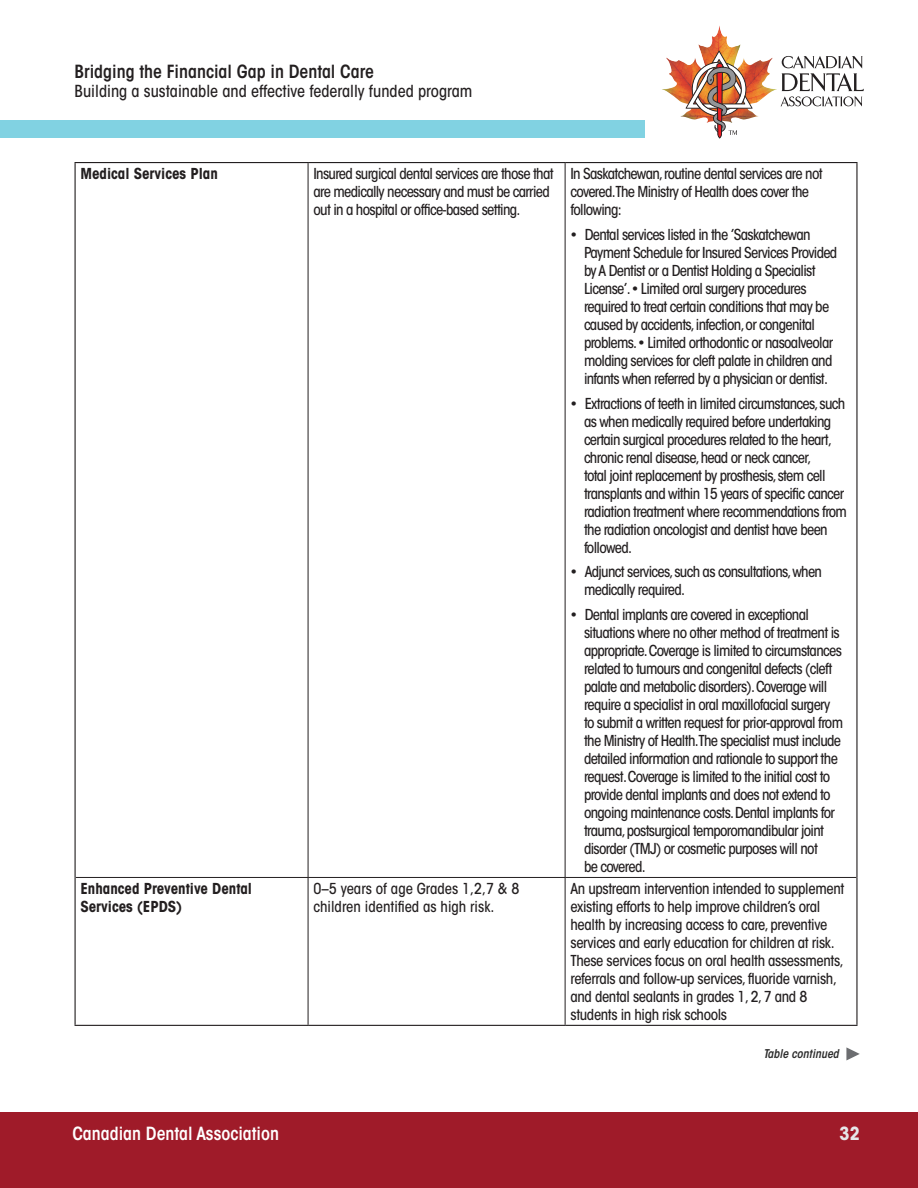
<style>
.page{position:relative;width:918px;height:1188px;background:#fff}
.page>*{position:absolute;margin:0;border:0;box-sizing:border-box;transform-origin:0 0}
.t1{font:600 condensed 18px "ITC Avant Garde Std";color:#231f20}
.t2{font:600 condensed 18px "ITC Avant Garde Std";color:#fff}
.t3{font:700 condensed 18px "ITC Avant Garde Std";color:#e6e7e9}
.t4{font:500 condensed 16.5px "ITC Avant Garde Std";color:#231f20}
.Territory_table{font:500 condensed 15px/18px "ITC Avant Garde Std";letter-spacing:-.045em;color:#231f20}
.Territory_table-2{font:500 condensed 15px/18px "ITC Avant Garde Std";letter-spacing:-.025em;color:#231f20}
.Territory_table-3{font:700 condensed 15px/18px "ITC Avant Garde Std";color:#231f20}
.Territory_table-4{font:500 condensed 15px/18px "ITC Avant Garde Std";color:#231f20}
.continued{font:italic 600 condensed 12px "ITC Avant Garde Std";color:#2c2c2c}
</style>
<div class="page">
<div style="left:0;top:1112px;width:918px;height:76px;background:#9f1b29"></div>
<div style="left:0;top:120px;width:645px;height:18px;background:#81d2e2"></div>
<img style="left:662px;top:36px;width:115px;height:82px">
<svg style="left:780px;top:56px;width:84px;height:50px"></svg>
<img style="left:686px;top:51px;width:67px;height:88px">
<hr style="left:75px;top:163px;width:1px;height:714px;background:#231f20">
<hr style="left:856px;top:163px;width:2px;height:714px;background:#231f20">
<hr style="left:75px;top:877px;width:1px;height:148px;background:#231f20">
<hr style="left:856px;top:877px;width:2px;height:148px;background:#231f20">
<hr style="left:308px;top:163px;width:1px;height:714px;background:#231f20">
<hr style="left:565px;top:163px;width:1px;height:714px;background:#231f20">
<hr style="left:76px;top:877px;width:232px;height:1px;background:#231f20">
<hr style="left:308px;top:877px;width:257px;height:1px;background:#231f20">
<hr style="left:308px;top:878px;width:1px;height:147px;background:#231f20">
<hr style="left:565px;top:877px;width:291px;height:1px;background:#231f20">
<hr style="left:565px;top:878px;width:1px;height:147px;background:#231f20">
<hr style="left:75px;top:162px;width:233px;height:1px;background:#231f20">
<hr style="left:308px;top:162px;width:257px;height:1px;background:#231f20">
<hr style="left:565px;top:162px;width:293px;height:1px;background:#231f20">
<hr style="left:75px;top:1025px;width:233px;height:1px;background:#231f20">
<hr style="left:308px;top:1025px;width:257px;height:1px;background:#231f20">
<hr style="left:565px;top:1025px;width:293px;height:1px;background:#231f20">
<svg style="left:846px;top:1047px;width:14px;height:13px"></svg>
<p class="t1" style="left:75px;top:60px;width:301px">Bridging the Financial Gap in Dental Care</p>
<p class="t4" style="left:75px;top:81px;width:399px">Building a sustainable and effective federally funded program</p>
<p class="Territory_table-3" style="left:80px;top:164px;width:139px">Medical Services Plan</p>
<p class="Territory_table" style="left:313px;top:165px;width:242px">Insured surgical dental services are those that are medically necessary and must be carried out in a hospital or office-based setting.</p>
<p class="Territory_table" style="left:571px;top:165px;width:254px">In Saskatchewan, routine dental services are not covered.The Ministry of Health does cover the following:</p>
<p class="Territory_table" style="left:584px;top:225px;width:255px;text-indent:-14px">• Dental services listed in the ’Saskatchewan Payment Schedule for Insured Services Provided by A Dentist or a Dentist Holding a Specialist License’. • Limited oral surgery procedures required to treat certain conditions that may be caused by accidents, infection, or congenital problems. • Limited orthodontic or nasoalveolar molding services for cleft palate in children and infants when referred by a physician or dentist.</p>
<p class="Territory_table" style="left:584px;top:394px;width:265px;text-indent:-14px">• Extractions of teeth in limited circumstances, such as when medically required before undertaking certain surgical procedures related to the heart, chronic renal disease, head or neck cancer,<br>total joint replacement by prosthesis, stem cell transplants and within 15 years of specific cancer radiation treatment where recommendations from the radiation oncologist and dentist have been followed.</p>
<p class="Territory_table" style="left:584px;top:563px;width:240px;text-indent:-14px">• Adjunct services, such as consultations, when medically required.</p>
<p class="Territory_table" style="left:584px;top:606px;width:261px;text-indent:-14px">• Dental implants are covered in exceptional situations where no other method of treatment is appropriate. Coverage is limited to circumstances related to tumours and congenital defects (cleft palate and metabolic disorders). Coverage will require a specialist in oral maxillofacial surgery to submit a written request for prior-approval from the Ministry of Health.The specialist must include detailed information and rationale to support the request. Coverage is limited to the initial cost to provide dental implants and does not extend to ongoing maintenance costs. Dental implants for trauma, postsurgical temporomandibular joint disorder (TMJ) or cosmetic purposes will not<br>be covered.</p>
<p class="Territory_table-3" style="left:80px;top:879px;width:173px">Enhanced Preventive Dental<br>Services (EPDS)</p>
<p class="Territory_table-4" style="left:313px;top:880px;width:207px">0–5 years of age Grades 1,2,7 &amp; 8 children identified as high risk.</p>
<p class="Territory_table-2" style="left:571px;top:880px;width:275px">An upstream intervention intended to supplement existing efforts to help improve children’s oral health by increasing access to care, preventive services and early education for children at risk.<br>These services focus on oral health assessments, referrals and follow-up services, fluoride varnish, and dental sealants in grades 1, 2, 7 and 8 students in high risk schools</p>
<p class="continued" style="left:763px;top:1047px;width:77px">Table continued</p>
<p class="t2" style="left:72px;top:1122px;width:208px">Canadian Dental Association</p>
<p class="t3" style="left:840px;top:1122px;width:22px">32</p>
</div>
